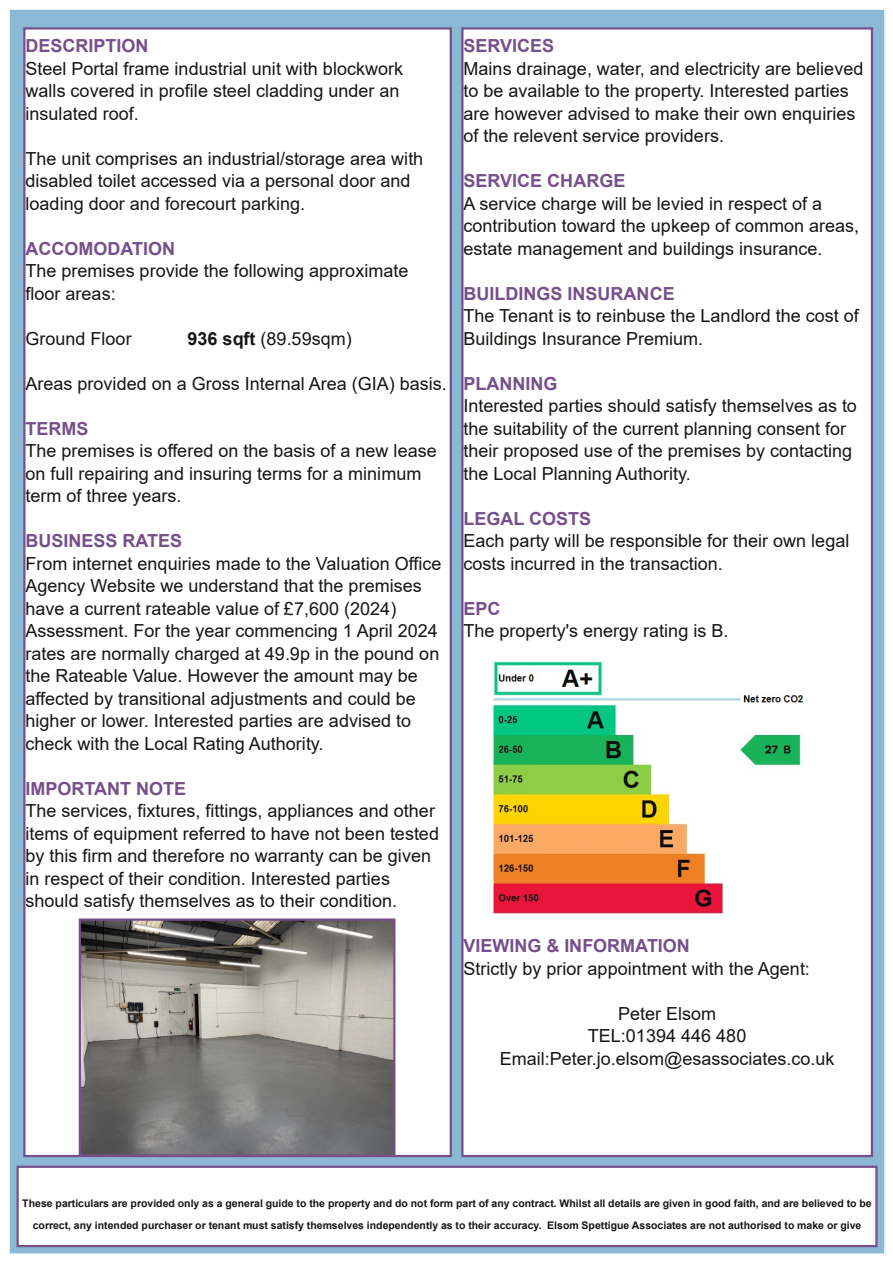
<style>
.page{position:relative;width:893px;height:1263px;background:#fff}
.page>*{position:absolute;margin:0;border:0;box-sizing:border-box;transform-origin:0 0}
.t1{font:18px/22.5px "Arial";color:#171513}
.t2{font:700 18px "Arial";color:#764f8b}
.t3{font:700 10.5px/22.5px "Arial";color:#171513;text-align:center}
.s1{font-weight:700}
</style>
<div class="page">
<div style="left:9px;top:9px;width:876px;height:1245px;background:#6fa8cb;opacity:.8"></div>
<div style="left:462px;top:28px;width:410px;height:1128px;background:#fff"></div>
<div style="left:18px;top:1167px;width:858px;height:79px;background:#fff"></div>
<div style="left:16px;top:1166px;width:862px;height:81px;border:2px solid #764f8b"></div>
<div style="left:24px;top:28px;width:427px;height:1128px;background:#fff"></div>
<img style="left:493px;top:661px;width:310px;height:253px">
<img style="left:82px;top:921px;width:310px;height:233px">
<div style="left:79px;top:918px;width:316px;height:239px;border:2px solid #764f8b"></div>
<p class="t2" style="left:26px;top:36px;width:124px">DESCRIPTION</p>
<p class="t1" style="left:26px;top:57px;width:379px">Steel Portal frame industrial unit with blockwork walls covered in profile steel cladding under an insulated roof.</p>
<p class="t1" style="left:26px;top:147px;width:399px">The unit comprises an industrial/storage area with disabled toilet accessed via a personal door and loading door and forecourt parking.</p>
<p class="t2" style="left:26px;top:238px;width:151px">ACCOMODATION</p>
<p class="t1" style="left:26px;top:260px;width:384px">The premises provide the following approximate floor areas:</p>
<p class="t1" style="left:26px;top:327px;width:108px">Ground Floor</p>
<p class="t1" style="left:188px;top:327px;width:166px"><span class="s1">936 sqft</span> (89.59sqm)</p>
<p class="t1" style="left:26px;top:372px;width:423px">Areas provided on a Gross Internal Area (GIA) basis.</p>
<p class="t2" style="left:26px;top:418px;width:64px">TERMS</p>
<p class="t1" style="left:26px;top:440px;width:413px">The premises is offered on the basis of a new lease on full repairing and insuring terms for a minimum term of three years.</p>
<p class="t2" style="left:26px;top:531px;width:158px">BUSINESS RATES</p>
<p class="t1" style="left:26px;top:552px;width:417px">From internet enquiries made to the Valuation Office Agency Website we understand that the premises have a current rateable value of £7,600 (2024)<br>Assessment. For the year commencing 1 April 2024 rates are normally charged at 49.9p in the pound on the Rateable Value. However the amount may be affected by transitional adjustments and could be higher or lower. Interested parties are advised to check with the Local Rating Authority.</p>
<p class="t2" style="left:26px;top:778px;width:162px">IMPORTANT NOTE</p>
<p class="t1" style="left:26px;top:800px;width:415px">The services, fixtures, fittings, appliances and other items of equipment referred to have not been tested by this firm and therefore no warranty can be given in respect of their condition. Interested parties should satisfy themselves as to their condition.</p>
<p class="t2" style="left:464px;top:36px;width:92px">SERVICES</p>
<p class="t1" style="left:464px;top:57px;width:401px">Mains drainage, water, and electricity are believed to be available to the property. Interested parties are however advised to make their own enquiries of the relevent service providers.</p>
<p class="t2" style="left:464px;top:171px;width:163px">SERVICE CHARGE</p>
<p class="t1" style="left:464px;top:192px;width:397px">A service charge will be levied in respect of a contribution toward the upkeep of common areas, estate management and buildings insurance.</p>
<p class="t2" style="left:464px;top:283px;width:213px">BUILDINGS INSURANCE</p>
<p class="t1" style="left:464px;top:305px;width:397px">The Tenant is to reinbuse the Landlord the cost of<br>Buildings Insurance Premium.</p>
<p class="t2" style="left:464px;top:373px;width:96px">PLANNING</p>
<p class="t1" style="left:464px;top:395px;width:395px">Interested parties should satisfy themselves as to the suitability of the current planning consent for their proposed use of the premises by contacting the Local Planning Authority.</p>
<p class="t2" style="left:464px;top:508px;width:129px">LEGAL COSTS</p>
<p class="t1" style="left:464px;top:530px;width:387px">Each party will be responsible for their own legal costs incurred in the transaction.</p>
<p class="t2" style="left:464px;top:598px;width:38px">EPC</p>
<p class="t1" style="left:464px;top:620px;width:266px">The property's energy rating is B.</p>
<p class="t2" style="left:464px;top:936px;width:228px">VIEWING &amp; INFORMATION</p>
<p class="t1" style="left:464px;top:957px;width:348px">Strictly by prior appointment with the Agent:</p>
<p class="t1" style="left:500px;top:1002px;width:336px;text-align:center">Peter Elsom<br>TEL:01394 446 480<br>Email:Peter.jo.elsom@esassociates.co.uk</p>
<p class="t3" style="left:22px;top:1192px;width:851px">These particulars are provided only as a general guide to the property and do not form part of any contract. Whilst all details are given in good faith, and are believed to be correct, any intended purchaser or tenant must satisfy themselves independently as to their accuracy. Elsom Spettigue Associates are not authorised to make or give</p>
</div>
